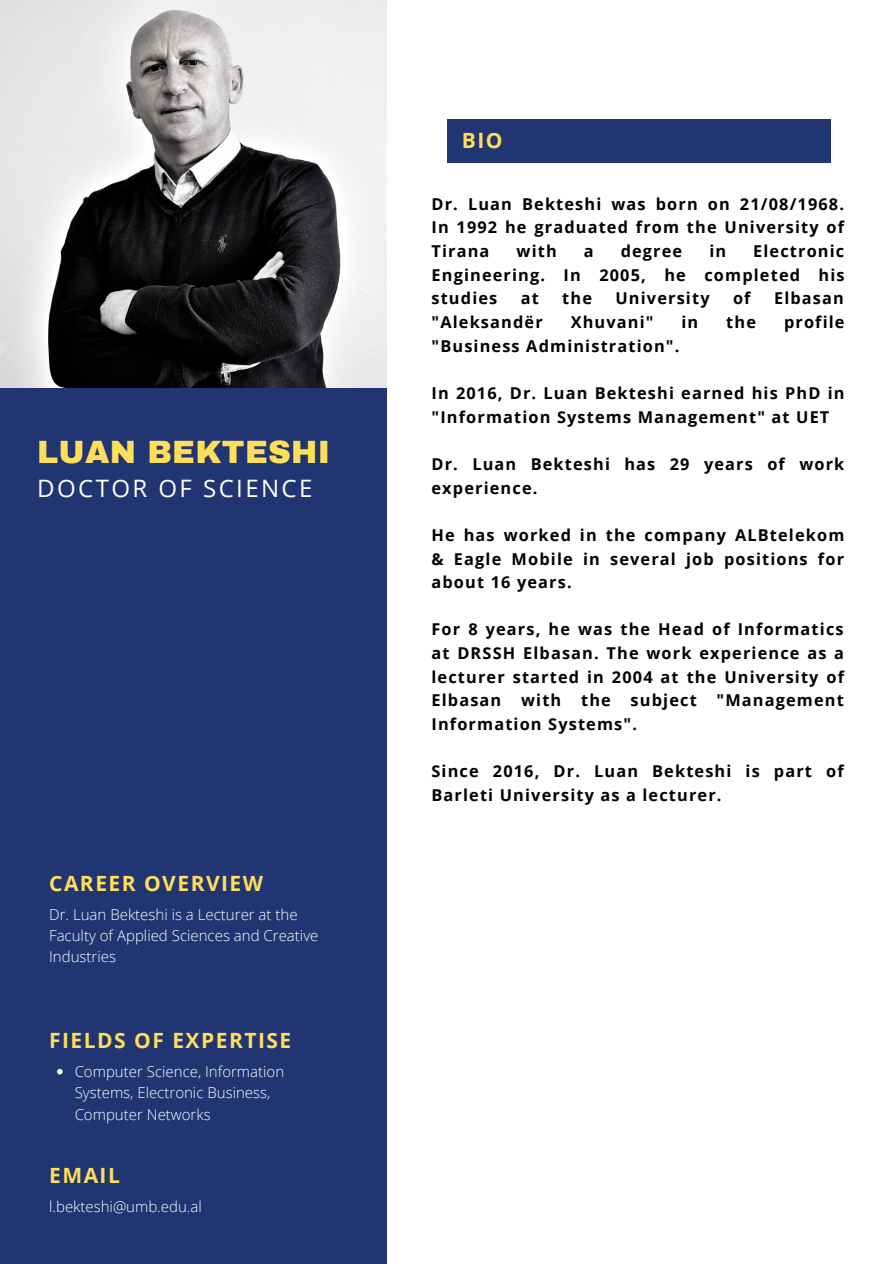
<style>
.page{position:relative;width:894px;height:1264px;background:#fff}
.page>*{position:absolute;margin:0;border:0;box-sizing:border-box;transform-origin:0 0}
.t1{font:900 31.5px "Archivo";letter-spacing:.01em;color:#ffde59}
.t2{font:24px "Open Sans";letter-spacing:.1em;color:#fff}
.t3{font:700 21px "Open Sans";letter-spacing:.07em;color:#ffde59}
.t4{font:700 16.35px/23.7px "Open Sans";letter-spacing:.07em;color:#000;text-align:justify}
.t5{font:300 15px/21.5px "Open Sans";color:#fff}
</style>
<div class="page">
<div style="left:0;top:388px;width:386px;height:875px;background:#203572"></div>
<div style="left:447px;top:119px;width:383px;height:44px;background:#203572"></div>
<img style="left:0;top:0;width:386px;height:388px">
<svg style="left:57px;top:1068px;width:6px;height:6px"></svg>
<p class="t1" style="left:37px;top:435px;width:294px">LUAN BEKTESHI</p>
<p class="t2" style="left:37px;top:471px;width:277px">DOCTOR OF SCIENCE</p>
<p class="t3" style="left:49px;top:868px;width:215px">CAREER OVERVIEW</p>
<p class="t5" style="left:49px;top:903px;width:271px">Dr. Luan Bekteshi is a Lecturer at the<br>Faculty of Applied Sciences and Creative<br>Industries</p>
<p class="t3" style="left:49px;top:1025px;width:243px">FIELDS OF EXPERTISE</p>
<p class="t5" style="left:75px;top:1060px;width:211px">Computer Science, Information<br>Systems, Electronic Business,<br>Computer Networks</p>
<p class="t3" style="left:49px;top:1160px;width:72px">EMAIL</p>
<p class="t5" style="left:49px;top:1195px;width:154px">l.bekteshi@umb.edu.al</p>
<p class="t3" style="left:461px;top:125px;width:42px">BIO</p>
<p class="t4" style="left:431px;top:191px;width:414px">Dr. Luan Bekteshi was born on 21/08/1968.<br>In 1992 he graduated from the University of Tirana</p>
<p class="t4" style="left:431px;top:239px;width:414px;text-indent:321px">Electronic Engineering. In 2005, he completed his studies</p>
<p class="t4" style="left:516px;top:239px;width:42px">with</p>
<p class="t4" style="left:583px;top:239px;width:11px">a</p>
<p class="t4" style="left:620px;top:239px;width:63px">degree</p>
<p class="t4" style="left:709px;top:239px;width:18px">in</p>
<p class="t4" style="left:520px;top:286px;width:20px">at</p>
<p class="t4" style="left:562px;top:286px;width:31px">the</p>
<p class="t4" style="left:615px;top:286px;width:96px">University</p>
<p class="t4" style="left:732px;top:286px;width:19px">of</p>
<p class="t4" style="left:773px;top:286px;width:71px">Elbasan</p>
<p class="t4" style="left:431px;top:310px;width:113px">"Aleksandër</p>
<p class="t4" style="left:570px;top:310px;width:84px">Xhuvani"</p>
<p class="t4" style="left:681px;top:310px;width:18px">in</p>
<p class="t4" style="left:726px;top:310px;width:31px">the</p>
<p class="t4" style="left:783px;top:310px;width:62px">profile</p>
<p class="t4" style="left:431px;top:333px;width:249px">"Business Administration".</p>
<p class="t4" style="left:431px;top:381px;width:414px">In 2016, Dr. Luan Bekteshi earned his PhD in "Information Systems Management" at UET</p>
<p class="t4" style="left:431px;top:451px;width:414px">Dr. Luan Bekteshi has 29 years of work experience.</p>
<p class="t4" style="left:431px;top:522px;width:414px">He has worked in the company ALBtelekom &amp; Eagle Mobile in several job positions for about 16 years.</p>
<p class="t4" style="left:431px;top:617px;width:414px">For 8 years, he was the Head of Informatics at DRSSH Elbasan. The work experience as a lecturer started in 2004 at the University of Elbasan with the subject "Management Information Systems".</p>
<p class="t4" style="left:431px;top:759px;width:413px">Since 2016, Dr. Luan Bekteshi is part of<br>Barleti University as a lecturer.</p>
</div>
